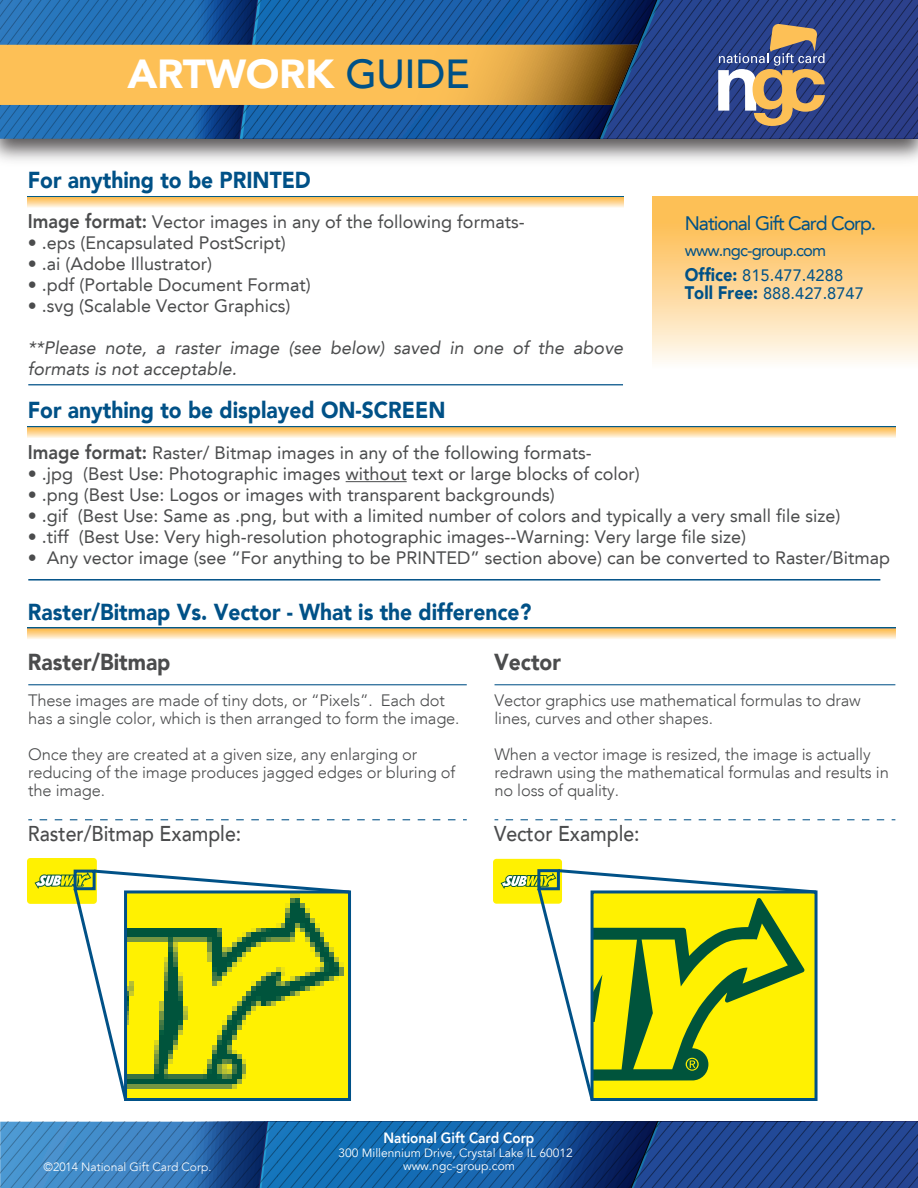
<style>
.page{position:relative;width:918px;height:1188px;background:#fff}
.page>*{position:absolute;margin:0;border:0;box-sizing:border-box;transform-origin:0 0}
.t1{font:900 40.5px "Avenir LT";letter-spacing:-.01em;color:#fff}
.t2{font:900 23.1px "Avenir LT";color:#005187;scale:.91 1}
.t3{font:900 23.1px "Avenir LT";color:#4b4c4d;scale:.91 1}
.t4{font:500 21.45px "Avenir LT";color:#4b4c4d;scale:.91 1}
.t5{font:19.5px "Avenir LT";letter-spacing:-.055em;color:#005187}
.t6{font:18px "Avenir LT";color:#4b4c4d}
.t7{font:italic 18px/21px "Avenir LT";color:#4b4c4d}
.t8{font:300 16.5px/18px "Avenir LT";letter-spacing:-.01em;color:#4b4c4d}
.t9{font:16.5px/25.5px "Avenir LT";letter-spacing:-.055em;color:#005187}
.t10{font:16.5px "Avenir LT";color:#005187}
.t11{font:800 14.85px "Avenir LT";color:#fff;scale:.91 1}
.t12{font:12px/13.5px "Avenir LT";color:#fff;text-align:center}
.t13{font:300 12px "Avenir LT";color:#fff}
.s1{font-weight:500;color:#005187}
.s2{font-weight:800;font-size:19.8px}
.s3{font-weight:900;font-size:18.15px}
</style>
<div class="page">
<img style="left:0;top:139px;width:918px;height:22px">
<svg style="left:0;top:0;width:394px;height:139px;background:#7d8c85"></svg>
<svg style="left:394px;top:0;width:524px;height:139px;background:#465678"></svg>
<svg style="left:0;top:1122px;width:918px;height:66px;background:#215c9f"></svg>
<svg style="left:718px;top:24px;width:107px;height:102px;background:#7b7786"></svg>
<svg style="left:652px;top:196px;width:266px;height:166px;background:#fdd694"></svg>
<svg style="left:28px;top:196px;width:595px;height:12px;background:#e8cd99"></svg>
<svg style="left:28px;top:427px;width:867px;height:11px;background:#f9d496"></svg>
<hr style="left:346px;top:481px;width:61px;height:1px;background:#4b4c4d">
<svg style="left:28px;top:628px;width:867px;height:11px;background:#f4d095"></svg>
<hr style="left:28px;top:579px;width:852px;height:2px;background:#005187">
<hr style="left:28px;top:384px;width:595px;height:1px;background:#005187">
<hr style="left:28px;top:684px;width:439px;height:1px;background:#005187">
<hr style="left:495px;top:684px;width:400px;height:1px;background:#005187">
<svg style="left:40px;top:819px;width:427px;height:1px"></svg>
<svg style="left:506px;top:819px;width:389px;height:1px"></svg>
<img style="left:27px;top:859px;width:69px;height:45px">
<div style="left:493px;top:859px;width:69px;height:45px;background:#fff101;border-radius:3px"></div>
<svg style="left:72px;top:868px;width:279px;height:233px"></svg>
<svg style="left:501px;top:869px;width:317px;height:232px"></svg>
<h1 class="t1" style="left:128px;top:50px;width:344px">ARTWORK <span class="s1">GUIDE</span></h1>
<p class="t2" style="left:28px;top:166px;width:313px">For anything to be PRINTED</p>
<p class="t6" style="left:28px;top:212px;width:498px"><span class="s2">Image format:</span> Vector images in any of the following formats-</p>
<p class="t6" style="left:28px;top:233px;width:260px">• .eps (Encapsulated PostScript)</p>
<p class="t6" style="left:28px;top:254px;width:186px">• .ai (Adobe Illustrator)</p>
<p class="t6" style="left:28px;top:275px;width:284px">• .pdf (Portable Document Format)</p>
<p class="t6" style="left:28px;top:296px;width:264px">• .svg (Scalable Vector Graphics)</p>
<p class="t7" style="left:28px;top:338px;width:597px">**Please note, a raster image (see below) saved in one of the above formats is not acceptable.</p>
<p class="t2" style="left:28px;top:396px;width:460px">For anything to be displayed ON-SCREEN</p>
<p class="t6" style="left:28px;top:442px;width:565px"><span class="s2">Image format:</span> Raster/ Bitmap images in any of the following formats-</p>
<p class="t6" style="left:28px;top:463px;width:614px">• .jpg (Best Use: Photographic images without text or large blocks of color)</p>
<p class="t6" style="left:28px;top:484px;width:528px">• .png (Best Use: Logos or images with transparent backgrounds)</p>
<p class="t6" style="left:28px;top:505px;width:814px">• .gif (Best Use: Same as .png, but with a limited number of colors and typically a very small file size)</p>
<p class="t6" style="left:28px;top:526px;width:720px">• .tiff (Best Use: Very high-resolution photographic images--Warning: Very large file size)</p>
<p class="t6" style="left:28px;top:547px;width:864px">• Any vector image (see “For anything to be PRINTED” section above) can be converted to Raster/Bitmap</p>
<p class="t2" style="left:28px;top:598px;width:555px">Raster/Bitmap Vs. Vector - What is the difference?</p>
<p class="t3" style="left:28px;top:648px;width:158px">Raster/Bitmap</p>
<p class="t8" style="left:28px;top:692px;width:433px">These images are made of tiny dots, or “Pixels”. Each dot has a single color, which is then arranged to form the image.</p>
<p class="t8" style="left:28px;top:746px;width:428px">Once they are created at a given size, any enlarging or reducing of the image produces jagged edges or bluring of the image.</p>
<p class="t5" style="left:685px;top:212px;width:193px">National Gift Card Corp.</p>
<p class="t9" style="left:685px;top:238px;width:160px">www.ngc-group.com<br><span class="s3">Office:</span> 815.477.4288</p>
<p class="t10" style="left:685px;top:284px;width:181px"><span class="s3">Toll Free:</span> 888.427.8747</p>
<p class="t3" style="left:494px;top:648px;width:75px">Vector</p>
<p class="t8" style="left:494px;top:692px;width:368px">Vector graphics use mathematical formulas to draw lines, curves and other shapes.</p>
<p class="t8" style="left:494px;top:746px;width:396px">When a vector image is resized, the image is actually redrawn using the mathematical formulas and results in no loss of quality.</p>
<p class="t4" style="left:28px;top:821px;width:236px">Raster/Bitmap Example:</p>
<p class="t4" style="left:494px;top:821px;width:161px">Vector Example:</p>
<p class="t13" style="left:44px;top:1160px;width:169px">©2014 National Gift Card Corp.</p>
<p class="t11" style="left:384px;top:1129px;width:167px">National Gift Card Corp</p>
<p class="t12" style="left:339px;top:1146px;width:236px">300 Millennium Drive, Crystal Lake IL 60012 www.ngc-group.com</p>
</div>
